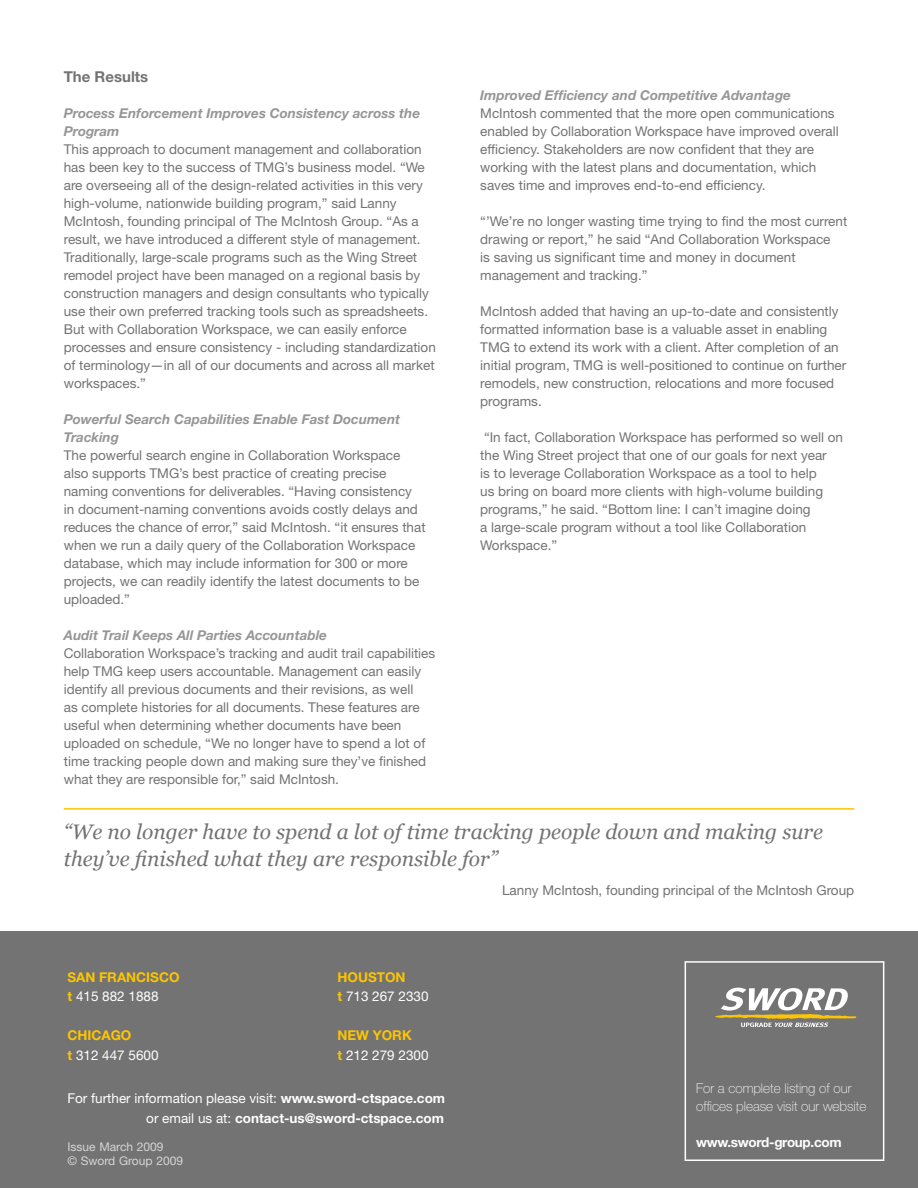
<style>
.page{position:relative;width:918px;height:1188px;background:#fff}
.page>*{position:absolute;margin:0;border:0;box-sizing:border-box;transform-origin:0 0}
.t1{font:italic 21px/27px "Georgia";color:#747373}
.t2{font:700 15px "Helvetica Neue LT Std";color:#747373}
.t3{font:13.5px/18px "Helvetica Neue LT Std";color:#747373}
.t4{font:italic 700 13.5px/18px "Helvetica Neue LT Std";color:#979696}
.t5{font:700 13.5px/19.5px "Helvetica Neue LT Std";color:#fff;text-align:right}
.t6{font:13.5px/19.5px "Helvetica Neue LT Std";color:#fff}
.t7{font:100 13.5px/18px "Helvetica Neue LT Std";color:#fff}
.t8{font:700 13.5px/19.5px "Helvetica Neue LT Std";color:#fdc500}
.t9{font:700 13.5px "Helvetica Neue LT Std";letter-spacing:-.025em;color:#fff}
.t10{font:12px/14.4px "Helvetica Neue LT Std";color:#d5d5d5}
.s1{font-weight:400;color:#fff}
.s2{font-weight:700;color:#fdc500}
.s3{font-weight:400}
</style>
<div class="page">
<div style="left:0;top:932px;width:918px;height:256px;background:#747373"></div>
<div style="left:685px;top:961px;width:199px;height:200px;background:#747373;border:2px solid #fff"></div>
<svg style="left:715px;top:988px;width:141px;height:39px"></svg>
<hr style="left:64px;top:808px;width:790px;height:2px;background:#fdc500">
<p class="t2" style="left:64px;top:67px;width:86px">The Results</p>
<p class="t4" style="left:64px;top:104px;width:358px">Process Enforcement Improves Consistency across the<br>Program</p>
<p class="t3" style="left:64px;top:140px;width:374px">This approach to document management and collaboration has been key to the success of TMG’s business model. “We are overseeing all of the design-related activities in this very high-volume, nationwide building program,” said Lanny McIntosh, founding principal of The McIntosh Group. “As a result, we have introduced a different style of management.<br>Traditionally, large-scale programs such as the Wing Street remodel project have been managed on a regional basis by construction managers and design consultants who typically use their own preferred tracking tools such as spreadsheets.<br>But with Collaboration Workspace, we can easily enforce processes and ensure consistency - including standardization of terminology—in all of our documents and across all market workspaces.”</p>
<p class="t4" style="left:64px;top:410px;width:338px">Powerful Search Capabilities Enable Fast Document<br>Tracking</p>
<p class="t3" style="left:64px;top:446px;width:363px">The powerful search engine in Collaboration Workspace also supports TMG’s best practice of creating precise naming conventions for deliverables. “Having consistency in document-naming conventions avoids costly delays and reduces the chance of error,” said McIntosh. “it ensures that when we run a daily query of the Collaboration Workspace database, which may include information for 300 or more projects, we can readily identify the latest documents to be uploaded.”</p>
<p class="t4" style="left:64px;top:626px;width:265px">Audit Trail Keeps All Parties Accountable</p>
<p class="t3" style="left:64px;top:644px;width:373px">Collaboration Workspace’s tracking and audit trail capabilities help TMG keep users accountable. Management can easily identify all previous documents and their revisions, as well<br>as complete histories for all documents. These features are useful when determining whether documents have been uploaded on schedule, “We no longer have to spend a lot of time tracking people down and making sure they’ve finished what they are responsible for,” said McIntosh.</p>
<p class="t4" style="left:480px;top:86px;width:312px">Improved Efficiency and Competitive Advantage</p>
<p class="t3" style="left:480px;top:104px;width:360px">McIntosh commented that the more open communications enabled by Collaboration Workspace have improved overall efficiency. Stakeholders are now confident that they are working with the latest plans and documentation, which saves time and improves end-to-end efficiency.</p>
<p class="t3" style="left:480px;top:212px;width:369px">“’We’re no longer wasting time trying to find the most current drawing or report,” he said “And Collaboration Workspace<br>is saving us significant time and money in document management and tracking.”</p>
<p class="t3" style="left:480px;top:302px;width:368px">McIntosh added that having an up-to-date and consistently formatted information base is a valuable asset in enabling TMG to extend its work with a client. After completion of an initial program, TMG is well-positioned to continue on further remodels, new construction, relocations and more focused programs.</p>
<p class="t3" style="left:480px;top:428px;width:364px">“In fact, Collaboration Workspace has performed so well on the Wing Street project that one of our goals for next year<br>is to leverage Collaboration Workspace as a tool to help<br>us bring on board more clients with high-volume building programs,” he said. “Bottom line: I can’t imagine doing<br>a large-scale program without a tool like Collaboration Workspace.”</p>
<h1 class="t1" style="left:64px;top:819px;width:761px">“We no longer have to spend a lot of time tracking people down and making sure they’ve finished what they are responsible for”</h1>
<p class="t3" style="left:502px;top:881px;width:354px">Lanny McIntosh, founding principal of the McIntosh Group</p>
<p class="t8" style="left:68px;top:967px;width:114px">SAN FRANCISCO t <span class="s1">415 882 1888</span></p>
<p class="t6" style="left:68px;top:1025px;width:93px"><span class="s2">CHICAGO<br>t</span> 312 447 5600</p>
<p class="t6" style="left:338px;top:967px;width:93px"><span class="s2">HOUSTON<br>t</span> 713 267 2330</p>
<p class="t6" style="left:338px;top:1025px;width:93px"><span class="s2">NEW YORK<br>t</span> 212 279 2300</p>
<p class="t5" style="left:68px;top:1088px;width:379px"><span class="s3">For further information please visit:</span> www.sword-ctspace.com <span class="s3">or email us at:</span> contact-us@sword-ctspace.com</p>
<p class="t10" style="left:68px;top:1139px;width:117px">Issue March 2009<br>© Sword Group 2009</p>
<p class="t7" style="left:696px;top:1080px;width:172px">For a complete listing of our offices please visit our website</p>
<p class="t9" style="left:696px;top:1134px;width:147px">www.sword-group.com</p>
</div>
